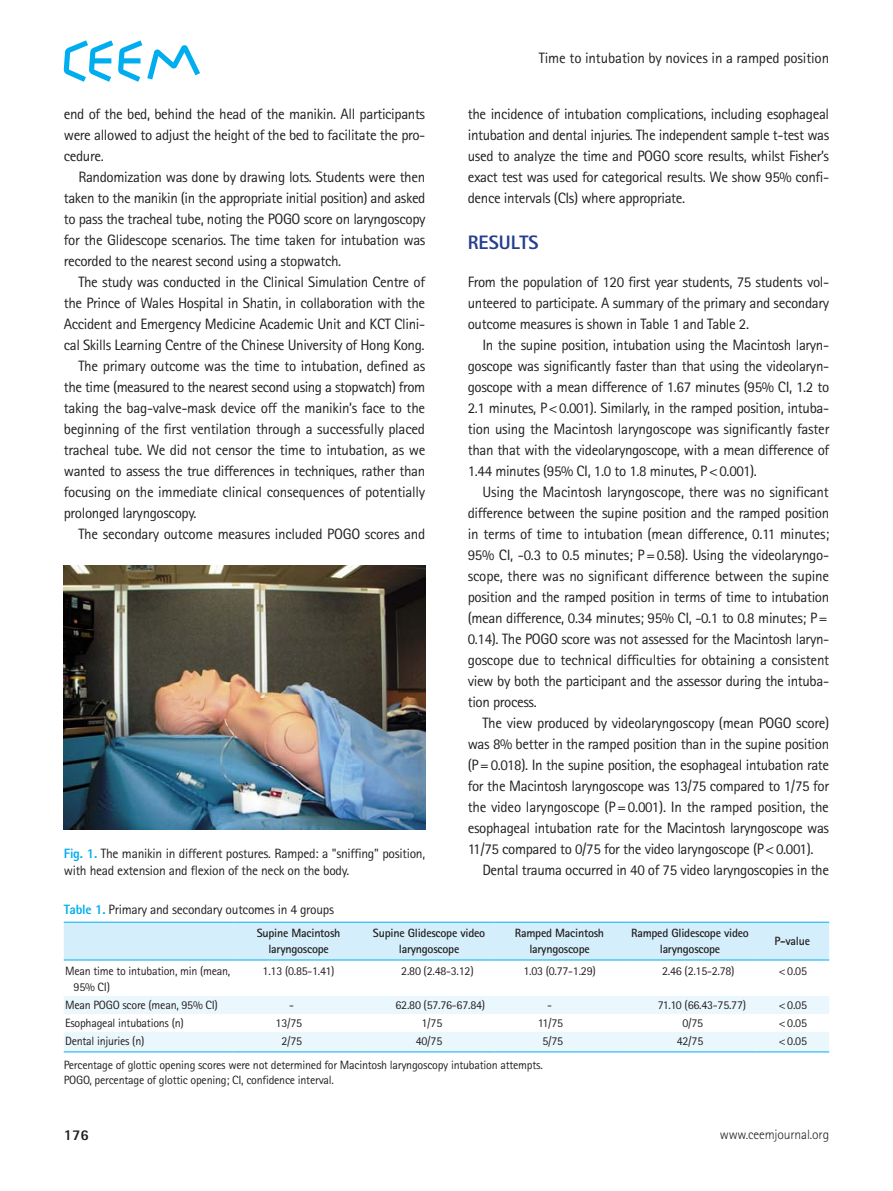
<style>
.page{position:relative;width:893px;height:1191px;background:#fff}
.page>*{position:absolute;margin:0;border:0;box-sizing:border-box;transform-origin:0 0}
.본문대제목{font:800 19.5px "Rotis Sans Serif Std";color:#253f8e}
.본문{font:15px/21px "Rotis Sans Serif Std";letter-spacing:-.025em;color:#231f20;text-align:justify}
.t1{font:800 15px "Rotis Sans Serif Std";color:#231f20}
.표제목그림캡션{font:13.5px/17.5px "Rotis Sans Serif Std";letter-spacing:-.02em;color:#231f20}
.t2{font:300 13.5px "Rotis Sans Serif Std";letter-spacing:-.01em;color:#231f20}
.표본문{font:12px/15.6px "Rotis Sans Serif Std";letter-spacing:-.02em;color:#231f20}
.표머리{font:700 12px/15.6px "Rotis Sans Serif Std";letter-spacing:-.02em;color:#231f20;text-align:center}
.s1{font-weight:800;color:#00aeef}
</style>
<div class="page">
<svg style="left:64px;top:40px;width:136px;height:42px"></svg>
<img style="left:64px;top:566px;width:361px;height:263px">
<div style="left:64px;top:923px;width:765px;height:36px;background:#d4effb"></div>
<svg style="left:64px;top:996px;width:765px;height:55px;fill:#eaf7fd"></svg>
<hr style="left:64px;top:922px;width:169px;height:1px;background:#00aeef">
<hr style="left:233px;top:922px;width:131px;height:1px;background:#00aeef">
<hr style="left:364px;top:922px;width:130px;height:1px;background:#00aeef">
<hr style="left:494px;top:922px;width:131px;height:1px;background:#00aeef">
<hr style="left:625px;top:922px;width:130px;height:1px;background:#00aeef">
<hr style="left:755px;top:922px;width:74px;height:1px;background:#00aeef">
<hr style="left:64px;top:959px;width:169px;height:1px;background:#00aeef">
<hr style="left:233px;top:959px;width:131px;height:1px;background:#00aeef">
<hr style="left:364px;top:959px;width:130px;height:1px;background:#00aeef">
<hr style="left:494px;top:959px;width:131px;height:1px;background:#00aeef">
<hr style="left:625px;top:959px;width:130px;height:1px;background:#00aeef">
<hr style="left:755px;top:959px;width:74px;height:1px;background:#00aeef">
<hr style="left:64px;top:1051px;width:169px;height:1px;background:#00aeef">
<hr style="left:233px;top:1051px;width:131px;height:1px;background:#00aeef">
<hr style="left:364px;top:1051px;width:130px;height:1px;background:#00aeef">
<hr style="left:494px;top:1051px;width:131px;height:1px;background:#00aeef">
<hr style="left:625px;top:1051px;width:130px;height:1px;background:#00aeef">
<hr style="left:755px;top:1051px;width:74px;height:1px;background:#00aeef">
<p class="본문" style="left:539px;top:47px;width:292px">Time to intubation by novices in a ramped position</p>
<p class="본문" style="left:64px;top:103px;width:363px">end of the bed, behind the head of the manikin. All participants were allowed to adjust the height of the bed to facilitate the pro&shy;cedure.</p>
<p class="본문" style="left:64px;top:166px;width:363px;text-indent:15px">Randomization was done by drawing lots. Students were then taken to the manikin (in the appropriate initial position) and asked to pass the tracheal tube, noting the POGO score on laryngoscopy for the Glidescope scenarios. The time taken for intubation was recorded to the nearest second using a stopwatch.</p>
<p class="본문" style="left:64px;top:271px;width:363px;text-indent:15px">The study was conducted in the Clinical Simulation Centre of the Prince of Wales Hospital in Shatin, in collaboration with the Accident and Emergency Medicine Academic Unit and KCT Clini&shy;cal Skills Learning Centre of the Chinese University of Hong Kong.</p>
<p class="본문" style="left:64px;top:355px;width:363px;text-indent:15px">The primary outcome was the time to intubation, defined as the time (measured to the nearest second using a stopwatch) from taking the bag-valve-mask device off the manikin’s face to the beginning of the first ventilation through a successfully placed tracheal tube. We did not censor the time to intubation, as we wanted to assess the true differences in techniques, rather than focusing on the immediate clinical consequences of potentially prolonged laryngoscopy.</p>
<p class="본문" style="left:78px;top:523px;width:348px">The secondary outcome measures included POGO scores and</p>
<p class="본문" style="left:468px;top:103px;width:363px">the incidence of intubation complications, including esophageal intubation and dental injuries. The independent sample t-test was used to analyze the time and POGO score results, whilst Fisher’s exact test was used for categorical results. We show 95% confi&shy;dence intervals (CIs) where appropriate.</p>
<p class="본문대제목" style="left:468px;top:230px;width:72px">RESULTS</p>
<p class="본문" style="left:468px;top:271px;width:363px">From the population of 120 first year students, 75 students vol&shy;unteered to participate. A summary of the primary and secondary outcome measures is shown in Table 1 and Table 2.</p>
<p class="본문" style="left:468px;top:334px;width:363px;text-indent:15px">In the supine position, intubation using the Macintosh laryn&shy;goscope was significantly faster than that using the videolaryn&shy;goscope with a mean difference of 1.67 minutes (95% CI, 1.2 to 2.1 minutes, P&lt;0.001). Similarly, in the ramped position, intuba&shy;tion using the Macintosh laryngoscope was significantly faster than that with the videolaryngoscope, with a mean difference of 1.44 minutes (95% CI, 1.0 to 1.8 minutes, P&lt;0.001).</p>
<p class="본문" style="left:468px;top:481px;width:363px;text-align:left;text-indent:15px">Using the Macintosh laryngoscope, there was no significant difference between the supine position and the ramped position in terms of time to intubation (mean difference, 0.11 minutes; 95% CI, -0.3 to 0.5 minutes; P=0.58). Using the videolaryngo&shy;scope, there was no significant difference between the supine position and the ramped position in terms of time to intubation (mean difference, 0.34 minutes; 95% CI, -0.1 to 0.8 minutes; P= 0.14). The POGO score was not assessed for the Macintosh laryn&shy;goscope due to technical difficulties for obtaining a consistent view by both the participant and the assessor during the intuba&shy;tion process.</p>
<p class="본문" style="left:468px;top:712px;width:363px;text-indent:15px">The view produced by videolaryngoscopy (mean POGO score) was 8% better in the ramped position than in the supine position (P=0.018). In the supine position, the esophageal intubation rate for the Macintosh laryngoscope was 13/75 compared to 1/75 for the video laryngoscope (P=0.001). In the ramped position, the esophageal intubation rate for the Macintosh laryngoscope was 11/75 compared to 0/75 for the video laryngoscope (P&lt;0.001).</p>
<p class="본문" style="left:482px;top:859px;width:348px">Dental trauma occurred in 40 of 75 video laryngoscopies in the</p>
<p class="표제목그림캡션" style="left:64px;top:844px;width:363px"><span class="s1">Fig. 1.</span> The manikin in different postures. Ramped: a "sniffing" position, with head extension and flexion of the neck on the body.</p>
<p class="표제목그림캡션" style="left:64px;top:900px;width:272px"><span class="s1">Table 1.</span> Primary and secondary outcomes in 4 groups</p>
<p class="표머리" style="left:257px;top:925px;width:85px">Supine Macintosh laryngoscope</p>
<p class="표머리" style="left:373px;top:925px;width:114px">Supine Glidescope video laryngoscope</p>
<p class="표머리" style="left:515px;top:925px;width:91px">Ramped Macintosh laryngoscope</p>
<p class="표머리" style="left:631px;top:925px;width:119px">Ramped Glidescope video laryngoscope</p>
<p class="표머리" style="left:774px;top:933px;width:37px">P-value</p>
<p class="표본문" style="left:74px;top:963px;width:158px;text-indent:-9px">Mean time to intubation, min (mean,<br>95% CI)</p>
<p class="표본문" style="left:263px;top:963px;width:73px">1.13 (0.85-1.41)</p>
<p class="표본문" style="left:401px;top:963px;width:74px">2.80 (2.48-3.12)</p>
<p class="표본문" style="left:523px;top:963px;width:74px">1.03 (0.77-1.29)</p>
<p class="표본문" style="left:662px;top:963px;width:74px">2.46 (2.15-2.78)</p>
<p class="표본문" style="left:779px;top:963px;width:30px">&lt;0.05</p>
<p class="표본문" style="left:65px;top:997px;width:154px">Mean POGO score (mean, 95% CI)</p>
<p class="표본문" style="left:289px;top:997px;width:6px">-</p>
<p class="표본문" style="left:395px;top:997px;width:91px">62.80 (57.76-67.84)</p>
<p class="표본문" style="left:547px;top:997px;width:6px">-</p>
<p class="표본문" style="left:658px;top:997px;width:90px">71.10 (66.43-75.77)</p>
<p class="표본문" style="left:779px;top:997px;width:30px">&lt;0.05</p>
<p class="표본문" style="left:65px;top:1015px;width:120px">Esophageal intubations (n)</p>
<p class="표본문" style="left:276px;top:1015px;width:28px">13/75</p>
<p class="표본문" style="left:422px;top:1015px;width:22px">1/75</p>
<p class="표본문" style="left:538px;top:1015px;width:27px">11/75</p>
<p class="표본문" style="left:682px;top:1015px;width:22px">0/75</p>
<p class="표본문" style="left:779px;top:1015px;width:30px">&lt;0.05</p>
<p class="표본문" style="left:65px;top:1033px;width:81px">Dental injuries (n)</p>
<p class="표본문" style="left:281px;top:1033px;width:22px">2/75</p>
<p class="표본문" style="left:416px;top:1033px;width:28px">40/75</p>
<p class="표본문" style="left:542px;top:1033px;width:22px">5/75</p>
<p class="표본문" style="left:677px;top:1033px;width:28px">42/75</p>
<p class="표본문" style="left:779px;top:1033px;width:30px">&lt;0.05</p>
<p class="표본문" style="left:64px;top:1056px;width:481px">Percentage of glottic opening scores were not determined for Macintosh laryngoscopy intubation attempts.</p>
<p class="표본문" style="left:64px;top:1072px;width:272px">POGO, percentage of glottic opening; CI, confidence interval.</p>
<p class="t1" style="left:64px;top:1125px;width:27px">176</p>
<p class="t2" style="left:720px;top:1126px;width:111px">www.ceemjournal.org</p>
</div>
